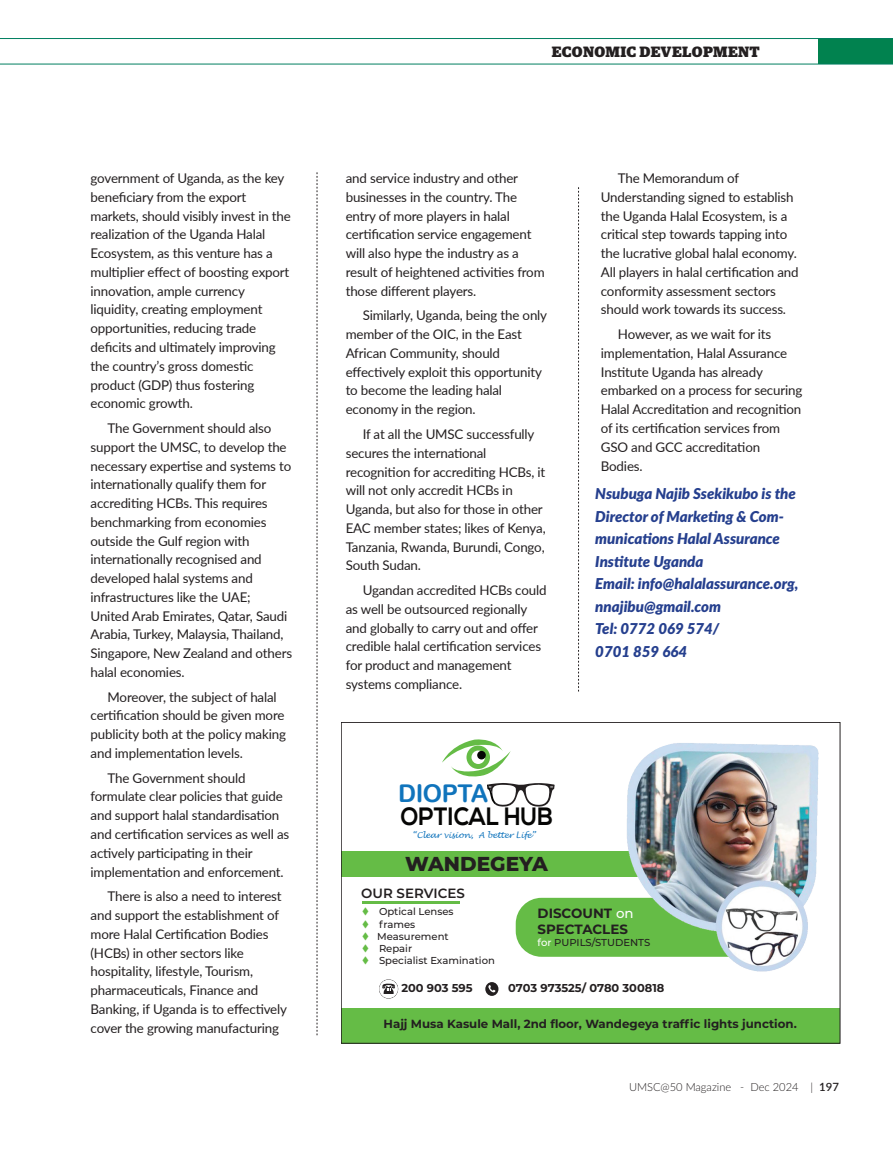
<style>
.page{position:relative;width:893px;height:1149px;background:#fff}
.page>*{position:absolute;margin:0;border:0;box-sizing:border-box;transform-origin:0 0}
.t1{font:700 25.05px "Nexa";color:#050504;scale:.91 1}
.t2{font:24.45px "Arial Rounded MT Bold";letter-spacing:-.02em;color:#1074bc}
.t3{font:800 20.1px "Montserrat";color:#231f20}
.ContributorBodyText{font:italic 900 15px/22.5px "Lato";color:#253f8e}
.t4{font:900 15px "Guardian Egyp";letter-spacing:.02em;color:#231f20}
.BodyText{font:13.35px/18.8px "Lato";letter-spacing:-.01em;color:#231f20}
.t5{font:700 13.35px/16px "Montserrat";color:#231f20}
.t6{font:600 13.35px "Montserrat";color:#231f20}
.t7{font:700 11.85px "Montserrat";color:#231f20}
.t8{font:700 11.4px "Montserrat";color:#231f20}
.t9{font:300 11.1px "Lato";color:#231f20}
.t10{font:500 10.05px "Montserrat";color:#231f20}
.t11{font:italic 8.25px "Lucida Handwriting";letter-spacing:-.02em;color:#1074bc}
.s1{color:#65bc46}
.s2{font-weight:500;color:#fff}
.s3{color:#fff}
.s4{font-weight:600;font-size:11.4px}
</style>
<div class="page">
<div style="left:818px;top:38px;width:75px;height:26px;background:#01824f"></div>
<hr style="left:0;top:64px;width:893px;height:1px;background:#017f60">
<hr style="left:0;top:38px;width:893px;height:1px;background:#017f60">
<svg style="left:317px;top:172px;width:1px;height:863px"></svg>
<svg style="left:578px;top:187px;width:1px;height:504px"></svg>
<div style="left:341px;top:1007px;width:499px;height:35px;background:#65bc46"></div>
<div style="left:516px;top:897px;width:100px;height:59px;background:#65bc46"></div>
<svg style="left:442px;top:739px;width:113px;height:67px"></svg>
<div style="left:341px;top:851px;width:444px;height:25px;background:#65bc46"></div>
<img style="left:616px;top:743px;width:203px;height:229px">
<hr style="left:362px;top:901px;width:98px;height:3px;background:#65bc46">
<svg style="left:485px;top:981px;width:13px;height:14px"></svg>
<svg style="left:488px;top:984px;width:8px;height:8px"></svg>
<svg style="left:379px;top:979px;width:19px;height:19px"></svg>
<div style="left:341px;top:722px;width:499px;height:320px;border:1px solid #231f20"></div>
<p class="BodyText" style="left:91px;top:168px;width:202px">government of Uganda, as the key beneficiary from the export markets, should visibly invest in the realization of the Uganda Halal<br>Ecosystem, as this venture has a multiplier effect of boosting export innovation, ample currency liquidity, creating employment opportunities, reducing trade deficits and ultimately improving the country’s gross domestic product (GDP) thus fostering economic growth.</p>
<p class="BodyText" style="left:91px;top:418px;width:203px;text-indent:17px">The Government should also support the UMSC, to develop the necessary expertise and systems to internationally qualify them for accrediting HCBs. This requires benchmarking from economies outside the Gulf region with internationally recognised and developed halal systems and infrastructures like the UAE;<br>United Arab Emirates, Qatar, Saudi<br>Arabia, Turkey, Malaysia, Thailand,<br>Singapore, New Zealand and others halal economies.</p>
<p class="BodyText" style="left:91px;top:686px;width:197px;text-indent:17px">Moreover, the subject of halal certification should be given more publicity both at the policy making and implementation levels.</p>
<p class="BodyText" style="left:91px;top:767px;width:200px;text-indent:17px">The Government should formulate clear policies that guide and support halal standardisation and certification services as well as actively participating in their implementation and enforcement.</p>
<p class="BodyText" style="left:91px;top:886px;width:198px;text-indent:17px">There is also a need to interest and support the establishment of more Halal Certification Bodies (HCBs) in other sectors like hospitality, lifestyle, Tourism, pharmaceuticals, Finance and<br>Banking, if Uganda is to effectively cover the growing manufacturing</p>
<p class="t4" style="left:552px;top:39px;width:210px">ECONOMIC DEVELOPMENT</p>
<p class="BodyText" style="left:346px;top:168px;width:200px">and service industry and other businesses in the country. The entry of more players in halal certification service engagement will also hype the industry as a result of heightened activities from those different players.</p>
<p class="BodyText" style="left:346px;top:305px;width:203px;text-indent:17px">Similarly, Uganda, being the only member of the OIC, in the East<br>African Community, should effectively exploit this opportunity to become the leading halal economy in the region.</p>
<p class="BodyText" style="left:346px;top:424px;width:202px;text-indent:17px">If at all the UMSC successfully secures the international recognition for accrediting HCBs, it will not only accredit HCBs in<br>Uganda, but also for those in other<br>EAC member states; likes of Kenya,<br>Tanzania, Rwanda, Burundi, Congo,<br>South Sudan.</p>
<p class="BodyText" style="left:346px;top:580px;width:202px;text-indent:17px">Ugandan accredited HCBs could as well be outsourced regionally and globally to carry out and offer credible halal certification services for product and management systems compliance.</p>
<p class="t2" style="left:398px;top:779px;width:92px">DIOPTA</p>
<p class="t1" style="left:401px;top:801px;width:169px">OPTICAL HUB</p>
<p class="t11" style="left:413px;top:829px;width:125px">“Clear vision, A better Life”</p>
<p class="BodyText" style="left:601px;top:168px;width:199px;text-indent:17px">The Memorandum of<br>Understanding signed to establish the Uganda Halal Ecosystem, is a critical step towards tapping into the lucrative global halal economy.<br>All players in halal certification and conformity assessment sectors should work towards its success.</p>
<p class="BodyText" style="left:601px;top:324px;width:203px;text-indent:17px">However, as we wait for its implementation, Halal Assurance<br>Institute Uganda has already embarked on a process for securing<br>Halal Accreditation and recognition of its certification services from<br>GSO and GCC accreditation<br>Bodies.</p>
<p class="ContributorBodyText" style="left:595px;top:481px;width:202px">Nsubuga Najib Ssekikubo is the<br>Director of Marketing &amp; Com&shy;munications Halal Assurance<br>Institute Uganda</p>
<p class="ContributorBodyText" style="left:595px;top:571px;width:205px">Email: info@halalassurance.org, nnajibu@gmail.com</p>
<p class="ContributorBodyText" style="left:595px;top:616px;width:126px">Tel: 0772 069 574/<br>0701 859 664</p>
<p class="t3" style="left:405px;top:849px;width:144px">WANDEGEYA</p>
<p class="t6" style="left:361px;top:883px;width:105px">OUR SERVICES</p>
<p class="t10" style="left:362px;top:904px;width:93px"><span class="s1">▼</span> Optical Lenses</p>
<p class="t10" style="left:362px;top:916px;width:55px"><span class="s1">▼</span> frames</p>
<p class="t10" style="left:362px;top:928px;width:88px"><span class="s1">▼</span> Measurement</p>
<p class="t10" style="left:362px;top:940px;width:52px"><span class="s1">▼</span> Repair</p>
<p class="t10" style="left:362px;top:952px;width:135px"><span class="s1">▼</span> Specialist Examination</p>
<p class="t5" style="left:538px;top:904px;width:98px">DISCOUNT <span class="s2">on<br></span>SPECTACLES</p>
<p class="t10" style="left:538px;top:935px;width:114px"><span class="s3">for</span> PUPILS/STUDENTS</p>
<p class="t8" style="left:401px;top:979px;width:73px">200 903 595</p>
<p class="t8" style="left:508px;top:979px;width:158px">0703 973525/ 0780 300818</p>
<p class="t7" style="left:384px;top:1014px;width:415px">Hajj Musa Kasule Mall, 2nd floor, Wandegeya traffic lights junction.</p>
<p class="t9" style="left:629px;top:1079px;width:211px">UMSC@50 Magazine - Dec 2024 | <span class="s4">197</span></p>
</div>
